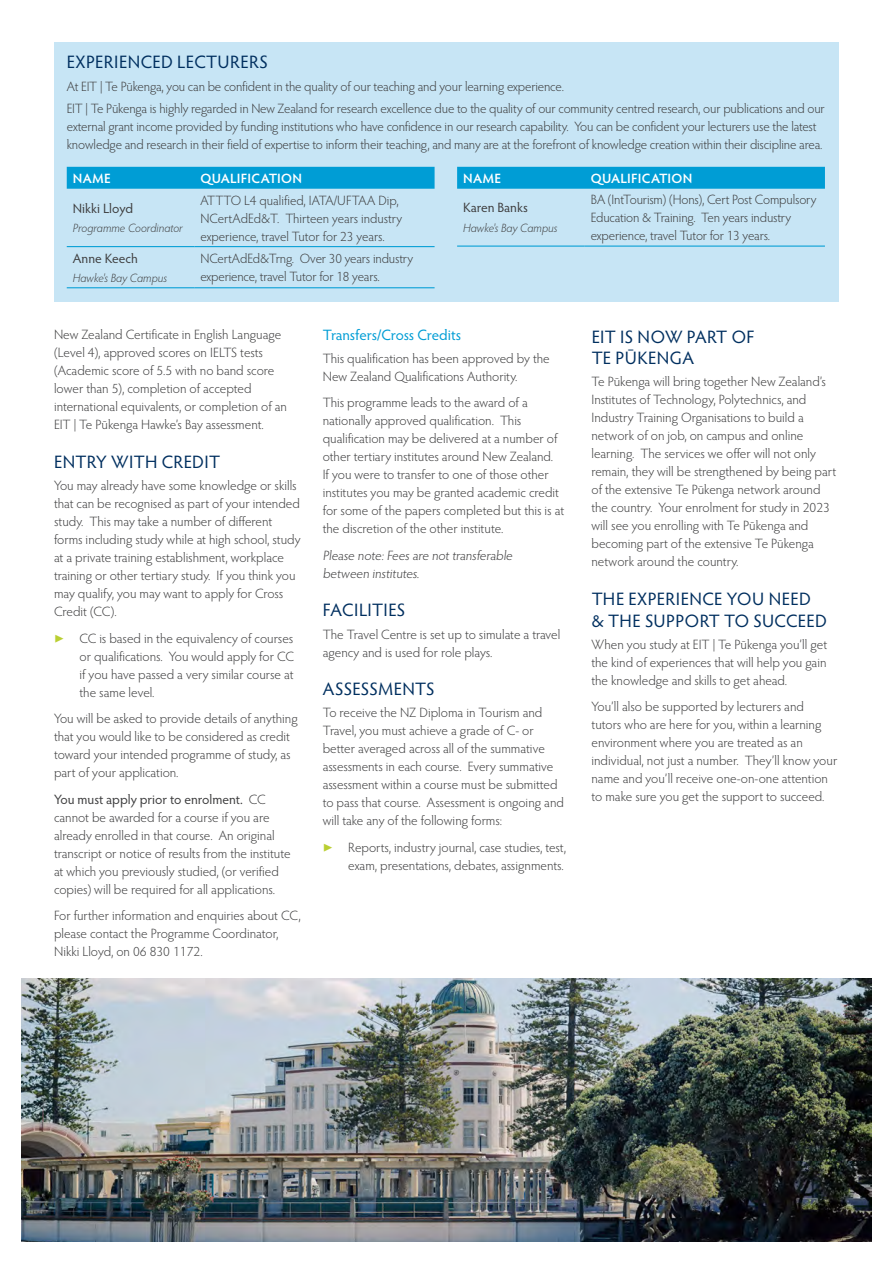
<style>
.page{position:relative;width:893px;height:1263px;background:#fff}
.page>*{position:absolute;margin:0;border:0;box-sizing:border-box;transform-origin:0 0}
.t1{font:18px/21.6px "Hypatia Sans Pro";letter-spacing:.015em;color:#002f5f}
.t2{font:15px "Hypatia Sans Pro";letter-spacing:-.005em;color:#009dd5}
.t3{font:300 13.5px/18px "Hypatia Sans Pro";letter-spacing:-.005em;color:#3e3e3f}
.t4{font:600 13.5px "Hypatia Sans Pro";letter-spacing:.02em;color:#fff}
.t5{font:13.5px "Hypatia Sans Pro";letter-spacing:-.005em;color:#3e3e3f}
.t6{font:italic 300 12px "Hypatia Sans Pro";color:#3e3e3f}
.s1{font-size:18px;color:#bacf32}
.s2{font-weight:400}
</style>
<div class="page">
<img style="left:21px;top:978px;width:851px;height:264px">
<div style="left:54px;top:42px;width:785px;height:260px;background:#c7e5f5"></div>
<div style="left:67px;top:167px;width:368px;height:22px;background:#009dd5"></div>
<hr style="left:67px;top:246px;width:127px;height:1px;background:#009dd5">
<hr style="left:194px;top:246px;width:241px;height:1px;background:#009dd5">
<hr style="left:67px;top:287px;width:127px;height:1px;background:#009dd5">
<hr style="left:194px;top:287px;width:241px;height:1px;background:#009dd5">
<div style="left:457px;top:167px;width:368px;height:22px;background:#009dd5"></div>
<hr style="left:457px;top:246px;width:128px;height:1px;background:#009dd5">
<hr style="left:585px;top:246px;width:240px;height:1px;background:#009dd5">
<h1 class="t1" style="left:67px;top:51px;width:203px">EXPERIENCED LECTURERS</h1>
<p class="t3" style="left:67px;top:75px;width:760px;line-height:22.2px">At EIT | Te Pūkenga, you can be confident in the quality of our teaching and your learning experience.<br>EIT | Te Pūkenga is highly regarded in New Zealand for research excellence due to the quality of our community centred research, our publications and our</p>
<p class="t3" style="left:67px;top:117px;width:757px">external grant income provided by funding institutions who have confidence in our research capability. You can be confident your lecturers use the latest knowledge and research in their field of expertise to inform their teaching, and many are at the forefront of knowledge creation within their discipline area.</p>
<p class="t4" style="left:73px;top:169px;width:39px">NAME</p>
<p class="t4" style="left:200px;top:169px;width:103px">QUALIFICATION</p>
<p class="t5" style="left:73px;top:199px;width:62px">Nikki Lloyd</p>
<p class="t6" style="left:73px;top:220px;width:112px">Programme Coordinator</p>
<p class="t4" style="left:463px;top:169px;width:39px">NAME</p>
<p class="t4" style="left:591px;top:169px;width:103px">QUALIFICATION</p>
<p class="t5" style="left:463px;top:199px;width:66px">Karen Banks</p>
<p class="t6" style="left:463px;top:220px;width:96px">Hawke's Bay Campus</p>
<p class="t3" style="left:591px;top:190px;width:227px">BA (IntTourism) (Hons), Cert Post Compulsory<br>Education &amp; Training. Ten years industry experience, travel Tutor for 13 years.</p>
<p class="t3" style="left:200px;top:191px;width:203px">ATTTO L4 qualified, IATA/UFTAA Dip,<br>NCertAdEd&amp;T. Thirteen years industry experience, travel Tutor for 23 years.</p>
<p class="t5" style="left:73px;top:249px;width:67px">Anne Keech</p>
<p class="t6" style="left:73px;top:270px;width:96px">Hawke's Bay Campus</p>
<p class="t3" style="left:200px;top:249px;width:214px">NCertAdEd&amp;Trng. Over 30 years industry experience, travel Tutor for 18 years.</p>
<p class="t3" style="left:54px;top:325px;width:235px">New Zealand Certificate in English Language (Level 4), approved scores on IELTS tests (Academic score of 5.5 with no band score lower than 5), completion of accepted international equivalents, or completion of an EIT | Te Pūkenga Hawke’s Bay assessment.</p>
<h1 class="t1" style="left:54px;top:450px;width:168px">ENTRY WITH CREDIT</h1>
<p class="t3" style="left:54px;top:476px;width:248px">You may already have some knowledge or skills that can be recognised as part of your intended study. This may take a number of different forms including study while at high school, study at a private training establishment, workplace training or other tertiary study. If you think you may qualify, you may want to apply for Cross Credit (CC).</p>
<p class="t3" style="left:80px;top:629px;width:216px;text-align:justify;text-indent:-26px"><span class="s1">▶</span> CC is based in the equivalency of courses or qualifications. You would apply for CC if you have passed a very similar course at the same level.</p>
<p class="t3" style="left:54px;top:709px;width:245px">You will be asked to provide details of anything that you would like to be considered as credit toward your intended programme of study, as part of your application.</p>
<p class="t3" style="left:54px;top:790px;width:238px"><span class="s2">You must apply prior to enrolment.</span> CC cannot be awarded for a course if you are already enrolled in that course. An original transcript or notice of results from the institute at which you previously studied, (or verified copies) will be required for all applications.</p>
<p class="t3" style="left:54px;top:906px;width:248px">For further information and enquiries about CC, please contact the Programme Coordinator,<br>Nikki Lloyd, on 06 830 1172.</p>
<p class="t2" style="left:323px;top:325px;width:140px">Transfers/Cross Credits</p>
<p class="t3" style="left:323px;top:349px;width:229px">This qualification has been approved by the<br>New Zealand Qualifications Authority.</p>
<p class="t3" style="left:323px;top:393px;width:243px">This programme leads to the award of a nationally approved qualification. This qualification may be delivered at a number of other tertiary institutes around New Zealand.<br>If you were to transfer to one of those other institutes you may be granted academic credit for some of the papers completed but this is at the discretion of the other institute.</p>
<p class="t3" style="left:323px;top:546px;width:194px">Please note:Fees are nottransferable between institutes.</p>
<h1 class="t1" style="left:323px;top:599px;width:84px">FACILITIES</h1>
<p class="t3" style="left:323px;top:625px;width:239px">The Travel Centre is set up to simulate a travel agency and is used for role plays.</p>
<h1 class="t1" style="left:323px;top:678px;width:113px">ASSESSMENTS</h1>
<p class="t3" style="left:323px;top:703px;width:243px">To receive the NZ Diploma in Tourism and Travel, you must achieve a grade of C- or better averaged across all of the summative assessments in each course. Every summative assessment within a course must be submitted to pass that course. Assessment is ongoing and will take any of the following forms:</p>
<p class="t3" style="left:323px;top:838px;width:245px;text-align:right"><span class="s1">▶</span> Reports, industry journal, case studies, test, exam, presentations, debates, assignments.</p>
<h1 class="t1" style="left:592px;top:325px;width:164px">EIT IS NOW PART OF<br>TE PŪKENGA</h1>
<p class="t3" style="left:591px;top:373px;width:246px">Te Pūkenga will bring together New Zealand’s Institutes of Technology, Polytechnics, and Industry Training Organisations to build a network of on job, on campus and online learning. The services we offer will not only remain, they will be strengthened by being part of the extensive Te Pūkenga network around the country. Your enrolment for study in 2023 will see you enrolling with Te Pūkenga and becoming part of the extensive Te Pūkenga network around the country.</p>
<h1 class="t1" style="left:591px;top:588px;width:237px">THE EXPERIENCE YOU NEED &amp; THE SUPPORT TO SUCCEED</h1>
<p class="t3" style="left:591px;top:635px;width:237px;text-align:justify">When you study at EIT | Te Pūkenga you’ll get the kind of experiences that will help you gain the knowledge and skills to get ahead.</p>
<p class="t3" style="left:591px;top:697px;width:247px">You’ll also be supported by lecturers and<br>tutors who are here for you, within a learning environment where you are treated as an individual, not just a number. They’ll know your name and you’ll receive one-on-one attention to make sure you get the support to succeed.</p>
</div>
